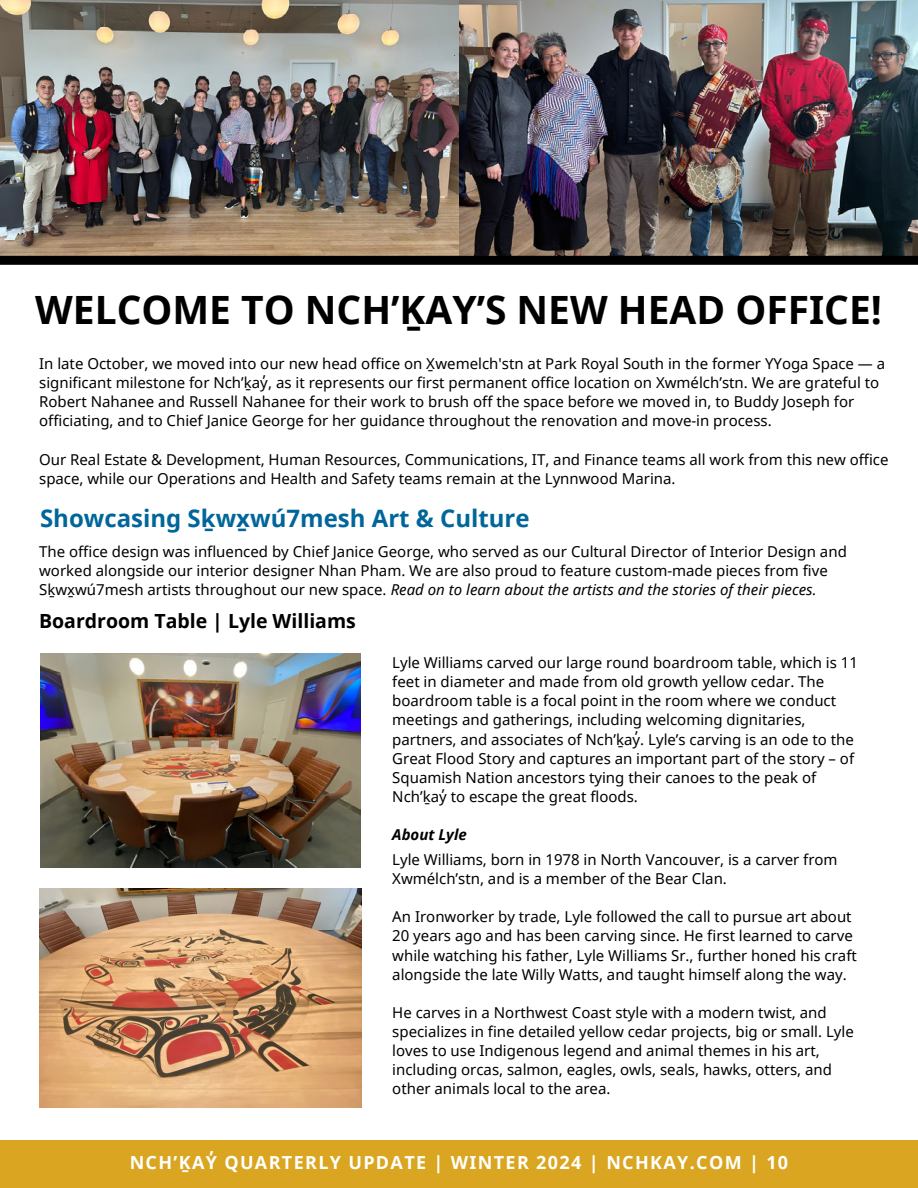
<style>
.page{position:relative;width:918px;height:1188px;background:#fff}
.page>*{position:absolute;margin:0;border:0;box-sizing:border-box;transform-origin:0 0}
.t1{font:700 39px "Noto Sans";color:#000}
.t2{font:700 24px "Noto Sans";color:#00669a}
.t3{font:700 19.5px "Noto Sans";color:#000}
.t4{font:700 18px "Noto Sans";letter-spacing:.075em;color:#fff}
.t5{font:15px/19.2px "Noto Sans";color:#000}
.t6{font:italic 700 15px "Noto Sans";color:#000}
.s1{font-style:italic}
</style>
<div class="page">
<div style="left:0;top:1140px;width:918px;height:48px;background:#daa520"></div>
<img style="left:0;top:0;width:918px;height:256px">
<div style="left:0;top:256px;width:918px;height:9px;background:#000"></div>
<img style="left:40px;top:653px;width:321px;height:214px">
<img style="left:39px;top:889px;width:322px;height:219px">
<h1 class="t1" style="left:35px;top:283px;width:848px">WELCOME TO NCH’ḴAY’S NEW HEAD OFFICE!</h1>
<p class="t5" style="left:39px;top:354px;width:848px">In late October, we moved into our new head office on X̱wemelch'stn at Park Royal South in the former YYoga Space — a significant milestone for Nch’ḵay̓, as it represents our first permanent office location on Xwmélch’stn. We are grateful to Robert Nahanee and Russell Nahanee for their work to brush off the space before we moved in, to Buddy Joseph for officiating, and to Chief Janice George for her guidance throughout the renovation and move-in process.</p>
<p class="t5" style="left:39px;top:449px;width:851px">Our Real Estate &amp; Development, Human Resources, Communications, IT, and Finance teams all work from this new office space, while our Operations and Health and Safety teams remain at the Lynnwood Marina.</p>
<h2 class="t2" style="left:40px;top:501px;width:491px">Showcasing Sḵwx̱wú7mesh Art &amp; Culture</h2>
<p class="t5" style="left:39px;top:541px;width:809px">The office design was influenced by Chief Janice George, who served as our Cultural Director of Interior Design and worked alongside our interior designer Nhan Pham. We are also proud to feature custom-made pieces from five<br>Sḵwx̱wú7mesh artists throughout our new space. <span class="s1">Read on to learn about the artists and the stories of their pieces.</span></p>
<h3 class="t3" style="left:39px;top:608px;width:318px">Boardroom Table | Lyle Williams</h3>
<p class="t5" style="left:392px;top:653px;width:467px">Lyle Williams carved our large round boardroom table, which is 11 feet in diameter and made from old growth yellow cedar. The boardroom table is a focal point in the room where we conduct meetings and gatherings, including welcoming dignitaries, partners, and associates of Nch’ḵay̓. Lyle’s carving is an ode to the Great Flood Story and captures an important part of the story – of Squamish Nation ancestors tying their canoes to the peak of Nch’ḵay̓ to escape the great floods.</p>
<p class="t6" style="left:392px;top:824px;width:76px">About Lyle</p>
<p class="t5" style="left:392px;top:849px;width:447px">Lyle Williams, born in 1978 in North Vancouver, is a carver from<br>Xwmélch’stn, and is a member of the Bear Clan.</p>
<p class="t5" style="left:392px;top:907px;width:466px">An Ironworker by trade, Lyle followed the call to pursue art about 20 years ago and has been carving since. He first learned to carve while watching his father, Lyle Williams Sr., further honed his craft alongside the late Willy Watts, and taught himself along the way.</p>
<p class="t5" style="left:392px;top:1003px;width:463px">He carves in a Northwest Coast style with a modern twist, and specializes in fine detailed yellow cedar projects, big or small. Lyle loves to use Indigenous legend and animal themes in his art, including orcas, salmon, eagles, owls, seals, hawks, otters, and other animals local to the area.</p>
<p class="t4" style="left:130px;top:1150px;width:660px">NCH’ḴAY̓ QUARTERLY UPDATE | WINTER 2024 | NCHKAY.COM | 10</p>
</div>
